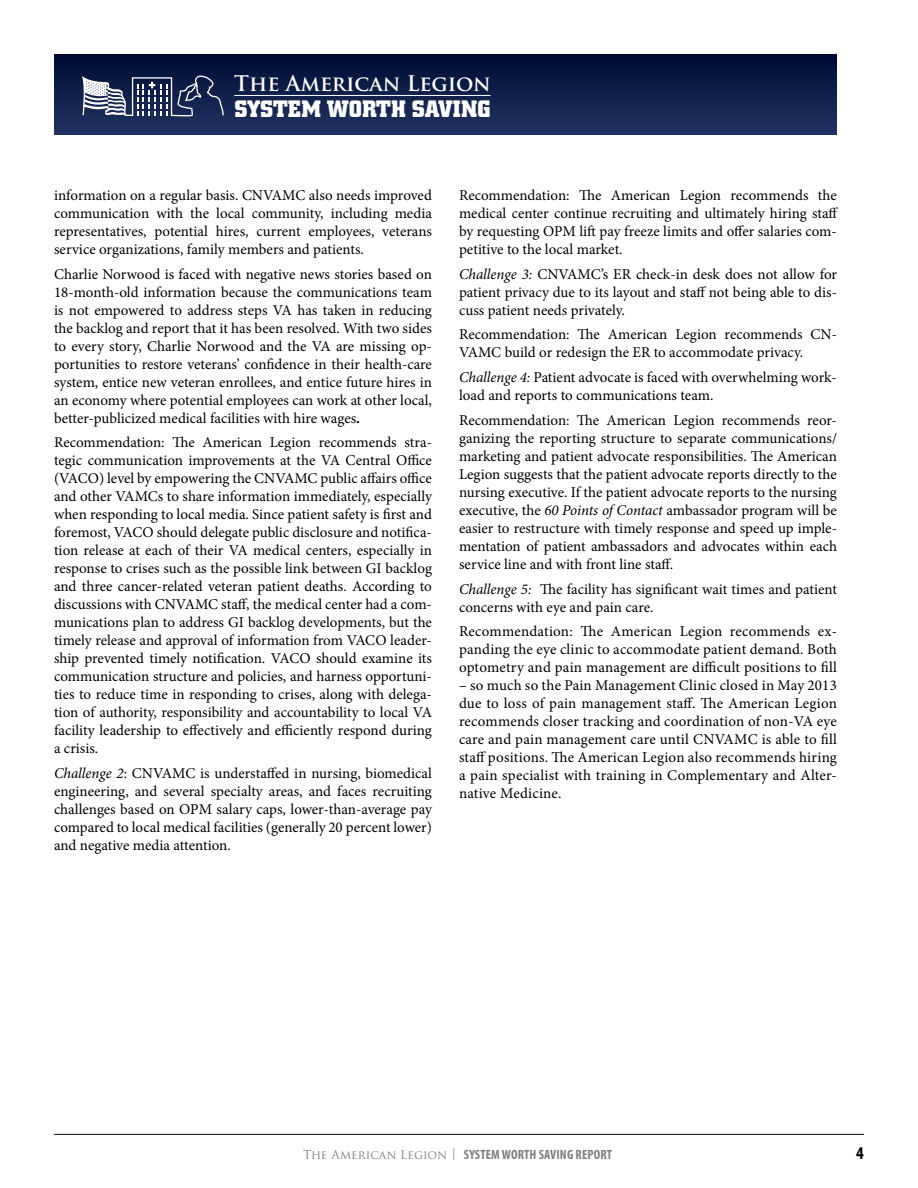
<style>
.page{position:relative;width:918px;height:1188px;background:#fff}
.page>*{position:absolute;margin:0;border:0;box-sizing:border-box;transform-origin:0 0}
.t1{font:700 23.4px "City";letter-spacing:.01em;color:#fff}
.t2{font:700 21px "Trajan Pro";color:#fff}
.t3{font:700 condensed 18px "Myriad Pro";color:#000}
.t4{font:15px/18px "Minion Pro";color:#000;text-align:justify}
.t5{font:700 condensed 13.5px "Myriad Pro";letter-spacing:.01em;color:#7e8083}
.s1{font-weight:700}
.s2{font-style:italic}
.s3{font-family:"Trajan Pro";font-weight:400;font-stretch:normal;font-size:12px}
</style>
<div class="page">
<hr style="left:54px;top:1134px;width:810px;height:1px;background:#000">
<div style="left:54px;top:54px;width:783px;height:81px;background:linear-gradient(to bottom,#000b32,#223462)"></div>
<svg style="left:82px;top:76px;width:142px;height:40px"></svg>
<hr style="left:234px;top:95px;width:257px;height:1px;background:#fff">
<h2 class="t2" style="left:234px;top:71px;width:258px">The American Legion</h2>
<h1 class="t1" style="left:234px;top:96px;width:258px">SYSTEM WORTH SAVING</h1>
<p class="t4" style="left:54px;top:186px;width:380px">information on a regular basis. CNVAMC also needs improved communication with the local community, including media representatives, potential hires, current employees, veterans service organizations, family members and patients.</p>
<p class="t4" style="left:54px;top:265px;width:380px">Charlie Norwood is faced with negative news stories based on 18-month-old information because the communications team is not empowered to address steps VA has taken in reducing the backlog and report that it has been resolved. With two sides to every story, Charlie Norwood and the VA are missing op&shy;portunities to restore veterans’ confidence in their health-care system, entice new veteran enrollees, and entice future hires in an economy where potential employees can work at other local, better-publicized medical facilities with hire wages<span class="s1">.</span></p>
<p class="t4" style="left:54px;top:434px;width:380px">Recommendation: The American Legion recommends stra&shy;tegic communication improvements at the VA Central Office (VACO) level by empowering the CNVAMC public affairs office and other VAMCs to share information immediately, especially when responding to local media. Since patient safety is first and foremost, VACO should delegate public disclosure and notifica&shy;tion release at each of their VA medical centers, especially in response to crises such as the possible link between GI backlog and three cancer-related veteran patient deaths. According to discussions with CNVAMC staff, the medical center had a com&shy;munications plan to address GI backlog developments, but the timely release and approval of information from VACO leader&shy;ship prevented timely notification. VACO should examine its communication structure and policies, and harness opportuni&shy;ties to reduce time in responding to crises, along with delega&shy;tion of authority, responsibility and accountability to local VA facility leadership to effectively and efficiently respond during a crisis.</p>
<p class="t4" style="left:54px;top:764px;width:380px"><span class="s2">Challenge 2</span>: CNVAMC is understaffed in nursing, biomedical engineering, and several specialty areas, and faces recruiting challenges based on OPM salary caps, lower-than-average pay compared to local medical facilities (generally 20 percent lower) and negative media attention.</p>
<p class="t4" style="left:459px;top:186px;width:381px">Recommendation: The American Legion recommends the medical center continue recruiting and ultimately hiring staff by requesting OPM lift pay freeze limits and offer salaries com&shy;petitive to the local market.</p>
<p class="t4" style="left:459px;top:265px;width:380px"><span class="s2">Challenge 3:</span> CNVAMC’s ER check-in desk does not allow for patient privacy due to its layout and staff not being able to dis&shy;cuss patient needs privately.</p>
<p class="t4" style="left:459px;top:326px;width:380px">Recommendation: The American Legion recommends CN-<br>VAMC build or redesign the ER to accommodate privacy.</p>
<p class="t4" style="left:459px;top:368px;width:379px"><span class="s2">Challenge 4:</span> Patient advocate is faced with overwhelming work&shy;load and reports to communications team.</p>
<p class="t4" style="left:459px;top:411px;width:380px">Recommendation: The American Legion recommends reor&shy;ganizing the reporting structure to separate communications/ marketing and patient advocate responsibilities. The American Legion suggests that the patient advocate reports directly to the nursing executive. If the patient advocate reports to the nursing executive, the <span class="s2">60 Points of Contact</span> ambassador program will be easier to restructure with timely response and speed up imple&shy;mentation of patient ambassadors and advocates within each service line and with front line staff.</p>
<p class="t4" style="left:459px;top:580px;width:380px"><span class="s2">Challenge 5:</span> The facility has significant wait times and patient concerns with eye and pain care.</p>
<p class="t4" style="left:459px;top:623px;width:380px">Recommendation: The American Legion recommends ex&shy;panding the eye clinic to accommodate patient demand. Both optometry and pain management are difficult positions to fill</p>
<p class="t4" style="left:459px;top:677px;width:380px">– so much so the Pain Management Clinic closed in May 2013 due to loss of pain management staff. The American Legion recommends closer tracking and coordination of non-VA eye care and pain management care until CNVAMC is able to fill staff positions. The American Legion also recommends hiring a pain specialist with training in Complementary and Alter&shy;native Medicine.</p>
<p class="t5" style="left:303px;top:1146px;width:311px"><span class="s3">The American Legion |</span> SYSTEM WORTH SAVING REPORT</p>
<p class="t3" style="left:856px;top:1142px;width:9px">4</p>
</div>
